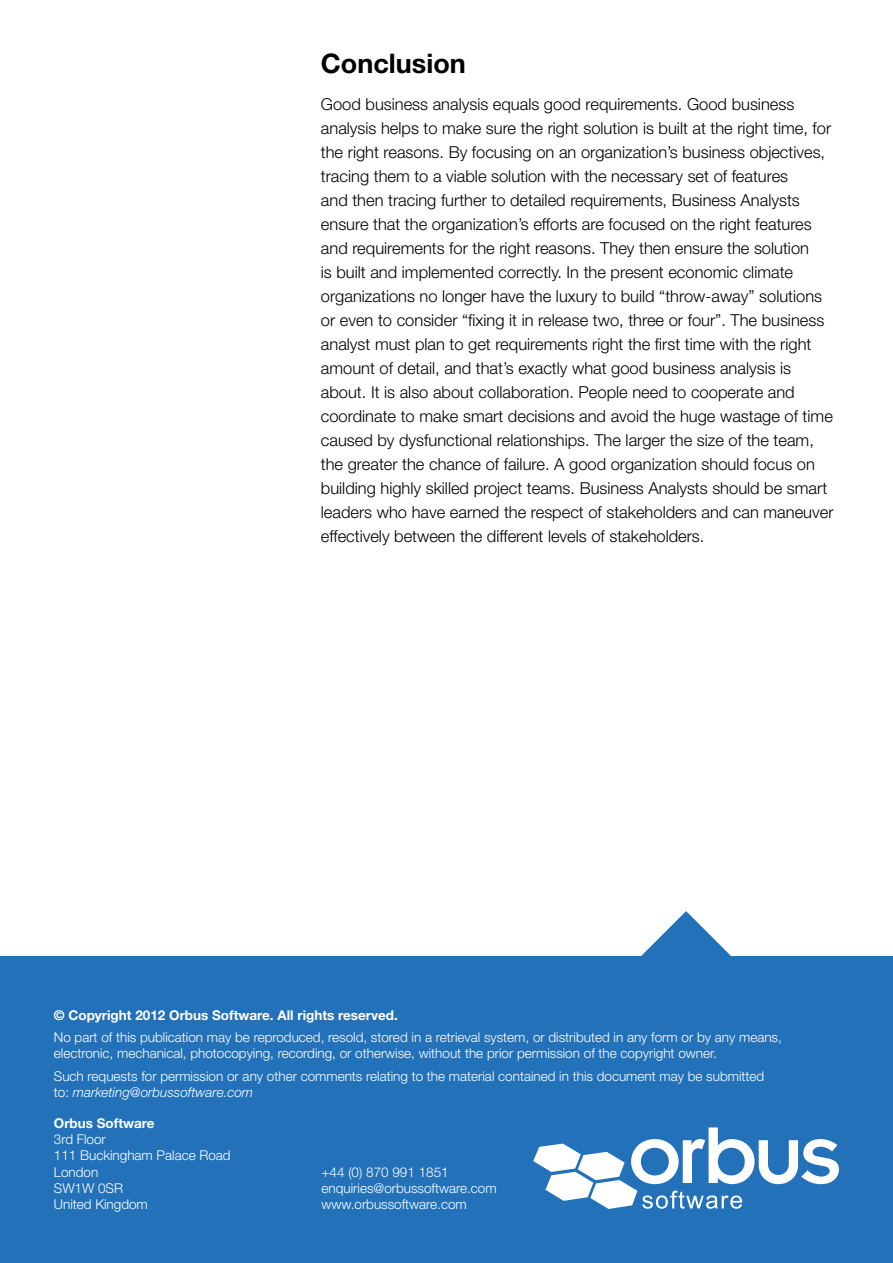
<style>
.page{position:relative;width:893px;height:1263px;background:#fff}
.page>*{position:absolute;margin:0;border:0;box-sizing:border-box;transform-origin:0 0}
.t1{font:700 27px "Helvetica Neue LT Std";color:#000}
.t2{font:300 16.5px/24px "Helvetica Neue LT Std";color:#000}
.t3{font:300 13.5px/16.2px "Helvetica Neue LT Std";color:#fff}
.t4{font:700 13.5px "Helvetica Neue LT Std";color:#fff}
.s1{font-style:italic}
</style>
<div class="page">
<div style="left:0;top:956px;width:893px;height:307px;background:#2372b9"></div>
<svg style="left:533px;top:1127px;width:306px;height:82px"></svg>
<svg style="left:641px;top:911px;width:90px;height:45px"></svg>
<h1 class="t1" style="left:321px;top:47px;width:146px">Conclusion</h1>
<p class="t2" style="left:321px;top:92px;width:514px">Good business analysis equals good requirements. Good business analysis helps to make sure the right solution is built at the right time, for the right reasons. By focusing on an organization’s business objectives, tracing them to a viable solution with the necessary set of features<br>and then tracing further to detailed requirements, Business Analysts ensure that the organization’s efforts are focused on the right features and requirements for the right reasons. They then ensure the solution<br>is built and implemented correctly. In the present economic climate organizations no longer have the luxury to build “throw-away” solutions or even to consider “fixing it in release two, three or four”. The business analyst must plan to get requirements right the first time with the right amount of detail, and that’s exactly what good business analysis is about. It is also about collaboration. People need to cooperate and coordinate to make smart decisions and avoid the huge wastage of time caused by dysfunctional relationships. The larger the size of the team, the greater the chance of failure. A good organization should focus on building highly skilled project teams. Business Analysts should be smart leaders who have earned the respect of stakeholders and can maneuver effectively between the different levels of stakeholders.</p>
<p class="t4" style="left:54px;top:1006px;width:346px">© Copyright 2012 Orbus Software. All rights reserved.</p>
<p class="t3" style="left:54px;top:1029px;width:729px">No part of this publication may be reproduced, resold, stored in a retrieval system, or distributed in any form or by any means, electronic, mechanical, photocopying, recording, or otherwise, without the prior permission of the copyright owner.</p>
<p class="t3" style="left:54px;top:1068px;width:712px">Such requests for permission or any other comments relating to the material contained in this document may be submitted to: <span class="s1">marketing@orbussoftware.com</span></p>
<p class="t4" style="left:54px;top:1115px;width:102px">Orbus Software</p>
<p class="t3" style="left:54px;top:1131px;width:178px">3rd Floor<br>111 Buckingham Palace Road<br>London<br>SW1W 0SR<br>United Kingdom</p>
<p class="t3" style="left:321px;top:1163px;width:177px">+44 (0) 870 991 1851 enquiries@orbussoftware.com www.orbussoftware.com</p>
</div>
